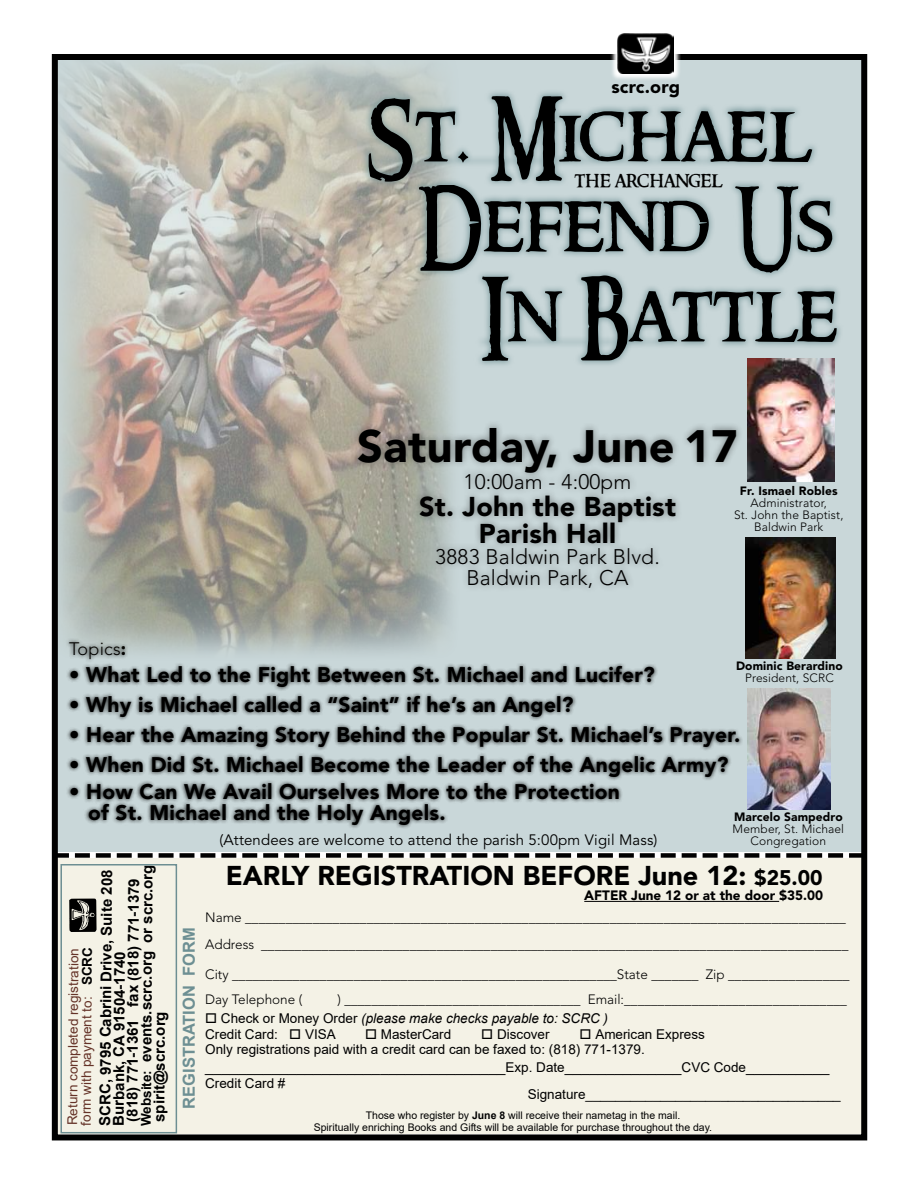
<style>
.page{position:relative;width:918px;height:1188px;background:#fff}
.page>*{position:absolute;margin:0;border:0;box-sizing:border-box;transform-origin:0 0}
.t1{font:500 81px "Ringbearer";color:#000}
.t2{font:500 81px "Ringbearer";letter-spacing:-.03em;color:#000}
.t3{font:900 45px "Avenir LT Std";letter-spacing:.01em;color:#000}
.t4{font:900 27px/27px "Avenir LT Std";color:#000;text-align:center}
.t5{font:900 21px/21px "Avenir LT Std";letter-spacing:.01em;color:#000}
.t6{font:300 21px/21px "Avenir LT Std";letter-spacing:.01em;color:#000;text-align:center}
.t7{font:500 21px "Ringbearer";letter-spacing:-.04em;color:#000}
.t8{font:900 18px "Avenir LT Std";letter-spacing:.01em;color:#000}
.t9{font:300 18px "Avenir LT Std";letter-spacing:.01em;color:#000}
.t10{font:700 16.5px "Arial";color:#6d8f93}
.t11{font:700 15px/13.4px "Arial";letter-spacing:-.01em;color:#000}
.t12{font:15px "Arial";color:#000}
.t13{font:15px "Avenir LT Std";letter-spacing:.01em;color:#000}
.t14{font:300 13.5px/25.5px "Avenir LT Std";color:#000}
.t15{font:13.5px/16.2px "Arial";color:#000}
.t16{font:13.5px/13.4px "Arial";letter-spacing:-.01em;color:#653328}
.t17{font:900 13.5px "Avenir LT Std";color:#000}
.t18{font:300 12px/12px "Avenir LT Std";letter-spacing:.01em;color:#000;text-align:center}
.t19{font:900 12px "Avenir LT Std";letter-spacing:.01em;color:#000}
.t20{font:10.5px/12px "Arial";color:#000}
.s1{font-weight:900}
.s2{font-size:13.5px}
.s3{font-size:21px}
.s4{font-weight:700;color:#000}
.s5{font-style:italic}
.s6{font-weight:700}
</style>
<div class="page">
<div style="left:56px;top:56px;width:810px;height:796px;background:#c9d7d9"></div>
<div style="left:54px;top:859px;width:810px;height:275px;background:#f4f2e6"></div>
<svg style="left:59px;top:853px;width:801px;height:5px"></svg>
<img style="left:69px;top:899px;width:28px;height:33px">
<div style="left:60px;top:864px;width:117px;height:269px;border:2px solid #6d8f93"></div>
<img style="left:747px;top:368px;width:87px;height:114px">
<img style="left:745px;top:538px;width:90px;height:121px">
<hr style="left:584px;top:901px;width:195px;height:1px;background:#000">
<div style="left:65px;top:638px;width:679px;height:191px;background:#000;opacity:.91"></div>
<img style="left:747px;top:688px;width:84px;height:121px">
<img style="left:59px;top:62px;width:403px;height:601px">
<div style="left:361px;top:89px;width:482px;height:279px;background:#6d8f93;opacity:.75"></div>
<div style="left:52px;top:54px;width:815px;height:1086px;border:6px solid #000"></div>
<svg style="left:610px;top:54px;width:71px;height:25px"></svg>
<svg style="left:616px;top:33px;width:59px;height:42px"></svg>
<img style="left:617px;top:34px;width:56px;height:39px">
<div style="left:351px;top:420px;width:392px;height:175px;background:#000;opacity:.41"></div>
<h3 class="t8" style="left:611px;top:76px;width:70px">scrc.org</h3>
<h1 class="t2" style="left:367px;top:78px;width:445px">St. Michael</h1>
<h1 class="t1" style="left:416px;top:168px;width:420px">Defend Us</h1>
<h1 class="t1" style="left:480px;top:258px;width:357px">In Battle</h1>
<h3 class="t7" style="left:575px;top:165px;width:149px">the archangel</h3>
<h2 class="t3" style="left:357px;top:419px;width:382px">Saturday, June 17</h2>
<h3 class="t6" style="left:464px;top:471px;width:169px">10:00am - 4:00pm</h3>
<h3 class="t4" style="left:419px;top:493px;width:259px">St. John the Baptist<br>Parish Hall</h3>
<h3 class="t6" style="left:435px;top:546px;width:226px">3883 Baldwin Park Blvd.<br>Baldwin Park, CA</h3>
<p class="t19" style="left:740px;top:484px;width:99px">Fr. Ismael Robles</p>
<p class="t18" style="left:734px;top:497px;width:111px">Administrator,<br>St. John the Baptist,<br>Baldwin Park</p>
<h3 class="t9" style="left:69px;top:638px;width:59px">Topics<span class="s1">:</span></h3>
<h3 class="t5" style="left:69px;top:664px;width:587px">• What Led to the Fight Between St. Michael and Lucifer?</h3>
<h3 class="t5" style="left:69px;top:694px;width:506px">• Why is Michael called a “Saint” if he’s an Angel?</h3>
<h3 class="t5" style="left:69px;top:724px;width:673px">• Hear the Amazing Story Behind the Popular St. Michael’s Prayer.</h3>
<h3 class="t5" style="left:69px;top:754px;width:661px">• When Did St. Michael Become the Leader of the Angelic Army?</h3>
<h3 class="t5" style="left:88px;top:781px;width:533px;text-indent:-19px">• How Can We Avail Ourselves More to the Protection of St. Michael and the Holy Angels.</h3>
<p class="t19" style="left:736px;top:659px;width:108px">Dominic Berardino</p>
<p class="t18" style="left:745px;top:672px;width:90px">President, SCRC</p>
<p class="t19" style="left:734px;top:810px;width:110px">Marcelo Sampedro</p>
<p class="t18" style="left:733px;top:823px;width:113px">Member, St. Michael<br>Congregation</p>
<p class="t13" style="left:219px;top:831px;width:440px">(Attendees are welcome to attend the parish 5:00pm Vigil Mass)</p>
<p class="t17" style="left:584px;top:887px;width:240px">AFTER June 12 or at the door $35.00</p>
<p class="t11" style="left:99px;top:1126px;width:263px;rotate:-90deg">SCRC, 9795 Cabrini Drive, Suite 208<br>Burbank, CA 91504-1740<br>(818) 771-1361 fax (818) 771-1379<br><span class="s2">Website:</span> events.scrc.org or scrc.org spirit@scrc.org</p>
<h3 class="t4" style="left:226px;top:863px;width:598px">EARLY REGISTRATION BEFORE June 12: <span class="s3">$25.00</span></h3>
<p class="t14" style="left:205px;top:904px;width:645px;line-height:27px">Name _________________________________________________________________________________________<br>Address _______________________________________________________________________________________</p>
<p class="t10" style="left:177px;top:1109px;width:183px;rotate:-90deg">REGISTRATION FORM</p>
<p class="t16" style="left:66px;top:1126px;width:180px;rotate:-90deg">Return completed registration form with payment to: <span class="s4">SCRC</span></p>
<p class="t14" style="left:205px;top:961px;width:646px">City _________________________________________________________State _______ Zip __________________<br>Day Telephone (</p>
<p class="t14" style="left:337px;top:987px;width:511px">) ___________________________________ Email:_________________________________</p>
<p class="t15" style="left:205px;top:1010px;width:404px">□ Check or Money Order <span class="s5">(please make checks payable to: SCRC )<br></span>Credit Card: □ VISA</p>
<p class="t15" style="left:205px;top:1027px;width:501px;line-height:15px;text-indent:374px">□ American Express<br>Only registrations paid with a credit card can be faxed to: (818) 771-1379.</p>
<p class="t12" style="left:205px;top:1057px;width:626px">____________________________________<span class="s2">Exp. Date</span>______________<span class="s2">CVC Code</span>__________</p>
<p class="t15" style="left:528px;top:1086px;width:314px">Signature__________________________________</p>
<p class="t15" style="left:365px;top:1026px;width:88px">□ MasterCard</p>
<p class="t15" style="left:481px;top:1026px;width:70px">□ Discover</p>
<p class="t15" style="left:205px;top:1075px;width:82px">Credit Card #</p>
<p class="t20" style="left:314px;top:1109px;width:400px;text-indent:52px">Those who register by <span class="s6">June 8</span> will receive their nametag in the mail.<br>Spiritually enriching Books and Gifts will be available for purchase throughout the day.</p>
</div>
